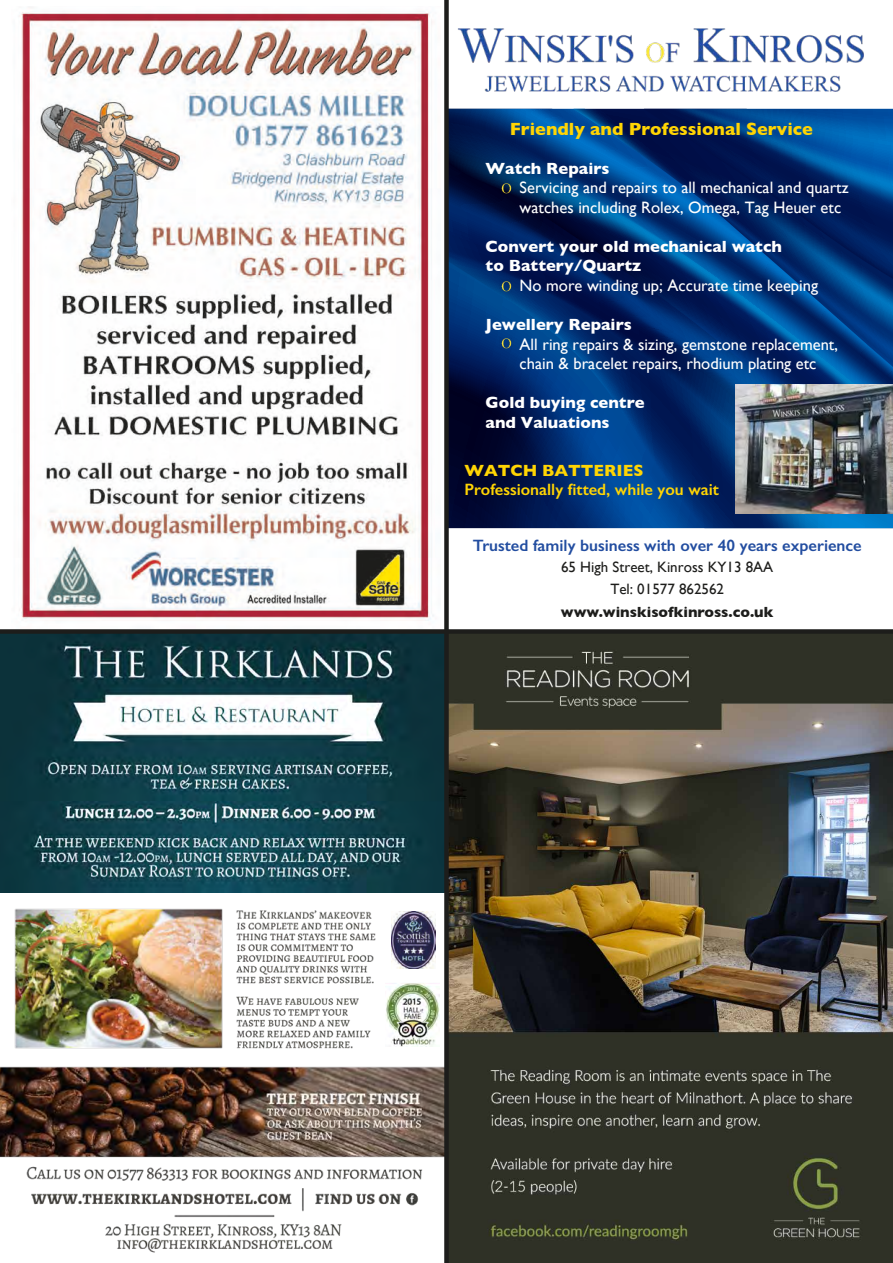
<style>
.page{position:relative;width:893px;height:1263px;background:#fff}
.page>*{position:absolute;margin:0;border:0;box-sizing:border-box;transform-origin:0 0}
.t1{font:700 18px "Gill Sans";color:#ffd503}
.t2{font:16.5px/19.5px "Gill Sans";color:#fff}
.t3{font:700 16.5px/19.5px "Gill Sans";color:#fff}
.t4{font:600 16.5px "Gill Sans";color:#224da0}
.t5{font:600 16.5px "Gill Sans";color:#ffd503}
.t6{font:700 16.5px "Gill Sans";color:#ffd503}
.t7{font:15px/22.5px "Gill Sans";color:#1d1d1b;text-align:center}
.t8{font:700 15px "Gill Sans";color:#1d1d1b}
</style>
<div class="page">
<img style="left:0;top:634px;width:444px;height:258px">
<img style="left:14px;top:908px;width:362px;height:141px">
<img style="left:0;top:1066px;width:444px;height:92px">
<img style="left:386px;top:983px;width:53px;height:64px">
<img style="left:26px;top:1166px;width:397px;height:87px">
<img style="left:392px;top:912px;width:43px;height:56px">
<img style="left:19px;top:11px;width:415px;height:610px">
<img style="left:449px;top:634px;width:444px;height:629px">
<svg style="left:449px;top:491px;width:444px;height:37px;background:#023374"></svg>
<svg style="left:449px;top:109px;width:444px;height:382px;background:#002967"></svg>
<svg style="left:573px;top:109px;width:320px;height:258px;background:#003173"></svg>
<svg style="left:644px;top:109px;width:249px;height:170px;background:#003477"></svg>
<img style="left:458px;top:28px;width:406px;height:64px">
<svg style="left:500px;top:182px;width:12px;height:12px"></svg>
<img style="left:736px;top:384px;width:157px;height:129px">
<svg style="left:500px;top:280px;width:12px;height:12px"></svg>
<svg style="left:500px;top:337px;width:12px;height:12px"></svg>
<div style="left:444px;top:0;width:5px;height:1263px;background:#1d1d1b"></div>
<div style="left:0;top:629px;width:893px;height:5px;background:#1d1d1b"></div>
<p class="t1" style="left:510px;top:115px;width:305px">Friendly and Professional Service</p>
<p class="t3" style="left:486px;top:158px;width:125px">Watch Repairs</p>
<p class="t2" style="left:520px;top:178px;width:330px">Servicing and repairs to all mechanical and quartz watches including Rolex, Omega, Tag Heuer etc</p>
<p class="t3" style="left:486px;top:236px;width:298px">Convert your old mechanical watch to Battery/Quartz</p>
<p class="t2" style="left:520px;top:275px;width:300px">No more winding up; Accurate time keeping</p>
<p class="t3" style="left:486px;top:314px;width:148px">Jewellery Repairs</p>
<p class="t2" style="left:520px;top:334px;width:320px">All ring repairs &amp; sizing, gemstone replacement, chain &amp; bracelet repairs, rhodium plating etc</p>
<p class="t3" style="left:486px;top:392px;width:161px">Gold buying centre and Valuations</p>
<p class="t6" style="left:464px;top:457px;width:181px">WATCH BATTERIES</p>
<p class="t5" style="left:464px;top:479px;width:256px">Professionally fitted, while you wait</p>
<p class="t4" style="left:473px;top:535px;width:390px">Trusted family business with over 40 years experience</p>
<p class="t7" style="left:561px;top:555px;width:214px">65 High Street, Kinross KY13 8AA<br>Tel: 01577 862562</p>
<p class="t8" style="left:561px;top:600px;width:214px">www.winskisofkinross.co.uk</p>
</div>
